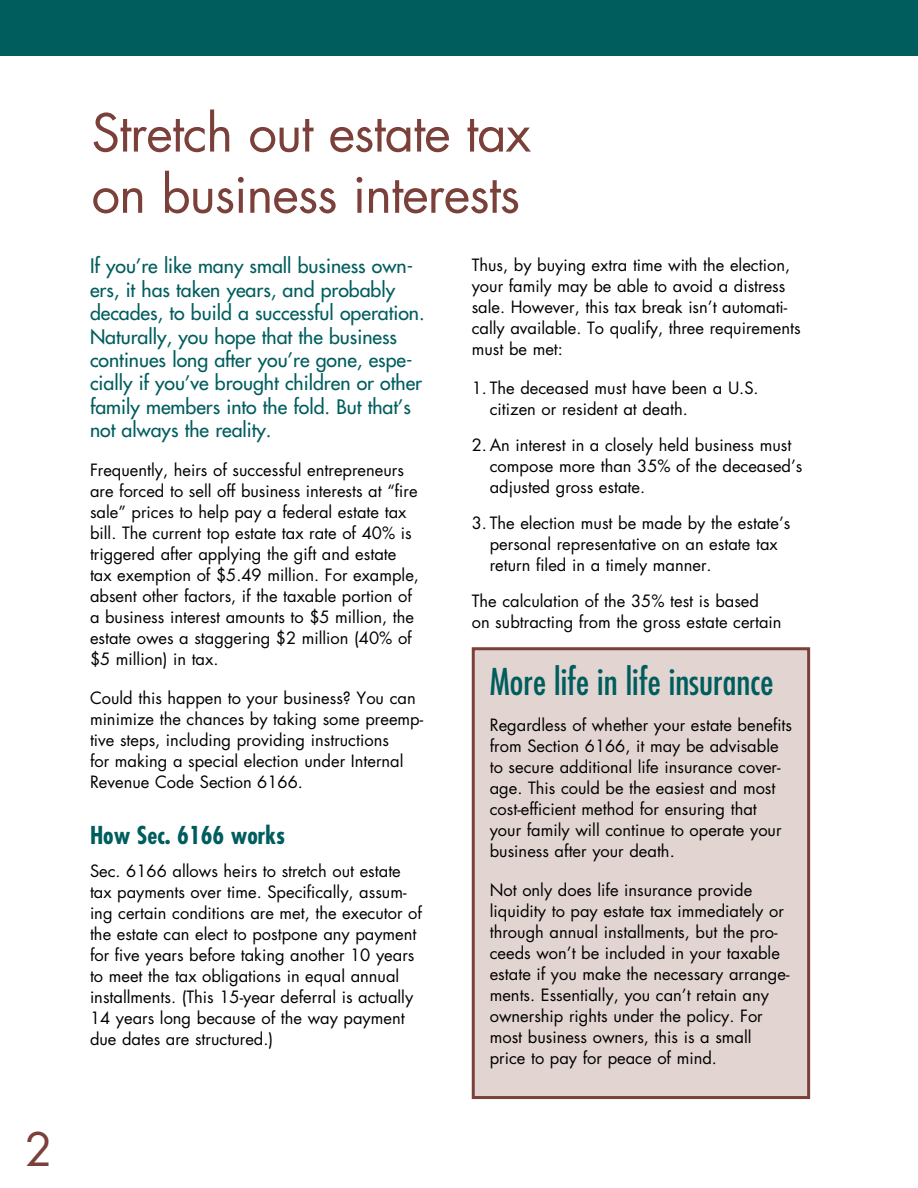
<style>
.page{position:relative;width:918px;height:1188px;background:#fff}
.page>*{position:absolute;margin:0;border:0;box-sizing:border-box;transform-origin:0 0}
.t1{font:51px/61.2px "Futura Std";letter-spacing:-.02em;color:#7b4039}
.t2{font:45px "Futura Std";color:#7b4039}
.t3{font:condensed 36px "Futura Std";color:#005d5e}
.t4{font:700 condensed 24px "Futura Std";color:#005d5e}
.t5{font:500 19.5px/23.4px "Futura Std";color:#005d5e}
.t6{font:16.5px/21px "Futura Std";color:#000}
</style>
<div class="page">
<div style="left:0;top:0;width:918px;height:55px;background:#005d5e"></div>
<div style="left:473px;top:649px;width:336px;height:449px;background:#e2d5d1"></div>
<div style="left:472px;top:647px;width:338px;height:452px;border:3px solid #7b4039"></div>
<h2 class="t2" style="left:25px;top:1120px;width:29px">2</h2>
<h1 class="t1" style="left:92px;top:103px;width:441px">Stretch out estate tax on business interests</h1>
<p class="t5" style="left:90px;top:255px;width:336px">If you’re like many small business own&shy;ers, it has taken years, and probably decades, to build a successful operation.<br>Naturally, you hope that the business continues long after you’re gone, espe&shy;cially if you’ve brought children or other family members into the fold. But that’s not always the reality.</p>
<p class="t6" style="left:90px;top:460px;width:331px">Frequently, heirs of successful entrepreneurs are forced to sell off business interests at “fire sale” prices to help pay a federal estate tax bill. The current top estate tax rate of 40% is triggered after applying the gift and estate tax exemption of $5.49 million. For example, absent other factors, if the taxable portion of a business interest amounts to $5 million, the estate owes a staggering $2 million (40% of $5 million) in tax.</p>
<p class="t6" style="left:90px;top:688px;width:335px">Could this happen to your business? You can minimize the chances by taking some preemp&shy;tive steps, including providing instructions<br>for making a special election under Internal Revenue Code Section 6166.</p>
<h3 class="t4" style="left:90px;top:820px;width:197px">How Sec. 6166 works</h3>
<p class="t6" style="left:90px;top:860px;width:334px">Sec. 6166 allows heirs to stretch out estate tax payments over time. Specifically, assum&shy;ing certain conditions are met, the executor of the estate can elect to postpone any payment for five years before taking another 10 years to meet the tax obligations in equal annual installments. (This 15-year deferral is actually 14 years long because of the way payment due dates are structured.)</p>
<p class="t6" style="left:472px;top:255px;width:330px">Thus, by buying extra time with the election, your family may be able to avoid a distress sale. However, this tax break isn’t automati&shy;cally available. To qualify, three requirements must be met:</p>
<p class="t6" style="left:490px;top:378px;width:270px;text-indent:-18px">1. The deceased must have been a U.S. citizen or resident at death.</p>
<p class="t6" style="left:490px;top:435px;width:314px;text-indent:-18px">2. An interest in a closely held business must compose more than 35% of the deceased’s adjusted gross estate.</p>
<p class="t6" style="left:490px;top:513px;width:302px;text-indent:-18px">3. The election must be made by the estate’s personal representative on an estate tax return filed in a timely manner.</p>
<p class="t6" style="left:472px;top:591px;width:311px">The calculation of the 35% test is based<br>on subtracting from the gross estate certain</p>
<h3 class="t3" style="left:490px;top:660px;width:285px">More life in life insurance</h3>
<p class="t6" style="left:490px;top:715px;width:304px">Regardless of whether your estate benefits from Section 6166, it may be advisable to secure additional life insurance cover&shy;age. This could be the easiest and most cost-efficient method for ensuring that your family will continue to operate your business after your death.</p>
<p class="t6" style="left:490px;top:880px;width:301px">Not only does life insurance provide liquidity to pay estate tax immediately or through annual installments, but the pro&shy;ceeds won’t be included in your taxable estate if you make the necessary arrange&shy;ments. Essentially, you can’t retain any ownership rights under the policy. For most business owners, this is a small price to pay for peace of mind.</p>
</div>
